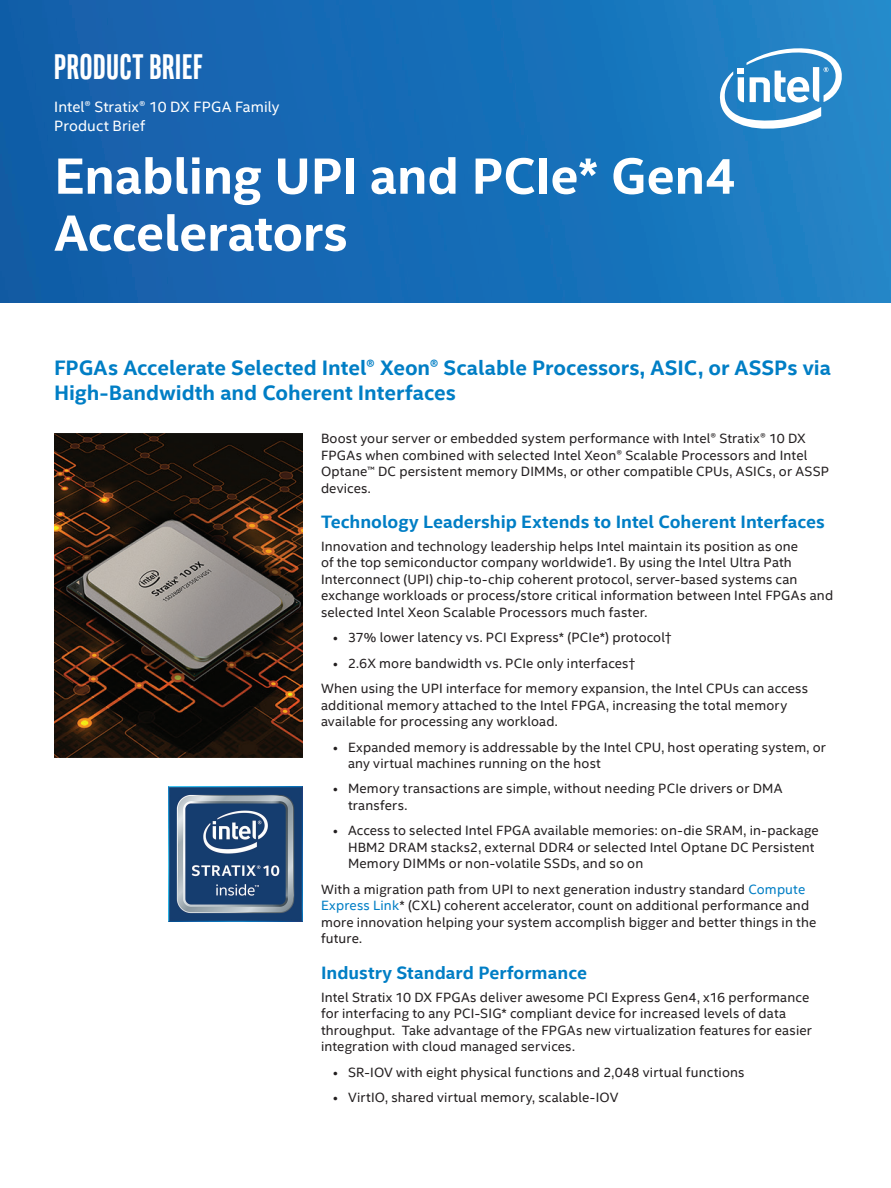
<style>
.page{position:relative;width:891px;height:1188px;background:#fff}
.page>*{position:absolute;margin:0;border:0;box-sizing:border-box;transform-origin:0 0}
.t1{font:700 51px/57px "Intel Clear";letter-spacing:-.005em;color:#fff}
.t2{font:700 36px "Intel Clear Pro";letter-spacing:.025em;color:#fff}
.t3{font:700 21px/25.2px "Intel Clear";color:#007ec5}
.t4{font:700 18px "Intel Clear";color:#007ec5}
.t5{font:15px/19.2px "Intel Clear";letter-spacing:.005em;color:#fff}
.t6{font:13.5px/16.5px "Intel Clear";letter-spacing:.01em;color:#231f20}
.s1{color:#007ec5}
</style>
<div class="page">
<img style="left:0;top:0;width:891px;height:303px">
<svg style="left:718px;top:41px;width:126px;height:90px"></svg>
<img style="left:168px;top:786px;width:135px;height:135px">
<img style="left:54px;top:434px;width:249px;height:324px">
<h2 class="t2" style="left:54px;top:44px;width:150px">PRODUCT BRIEF</h2>
<p class="t5" style="left:54px;top:97px;width:227px">Intel® Stratix® 10 DX FPGA Family<br>Product Brief</p>
<h1 class="t1" style="left:54px;top:146px;width:683px">Enabling UPI and PCIe* Gen4<br>Accelerators</h1>
<h3 class="t3" style="left:54px;top:354px;width:779px">FPGAs Accelerate Selected Intel® Xeon® Scalable Processors, ASIC, or ASSPs via<br>High-Bandwidth and Coherent Interfaces</h3>
<p class="t6" style="left:321px;top:430px;width:510px">Boost your server or embedded system performance with Intel® Stratix® 10 DX FPGAs when combined with selected Intel Xeon® Scalable Processors and Intel Optane™ DC persistent memory DIMMs, or other compatible CPUs, ASICs, or ASSP devices.</p>
<h3 class="t4" style="left:321px;top:509px;width:505px">Technology Leadership Extends to Intel Coherent Interfaces</h3>
<p class="t6" style="left:321px;top:538px;width:514px">Innovation and technology leadership helps Intel maintain its position as one<br>of the top semiconductor company worldwide1. By using the Intel Ultra Path Interconnect (UPI) chip-to-chip coherent protocol, server-based systems can exchange workloads or process/store critical information between Intel FPGAs and selected Intel Xeon Scalable Processors much faster.</p>
<p class="t6" style="left:333px;top:629px;width:340px">• 37% lower latency vs. PCI Express* (PCIe*) protocol†</p>
<p class="t6" style="left:321px;top:650px;width:488px;line-height:25.3px;text-indent:12px">• 2.6X more bandwidth vs. PCIe only interfaces†<br>When using the UPI interface for memory expansion, the Intel CPUs can access</p>
<p class="t6" style="left:321px;top:696px;width:468px">additional memory attached to the Intel FPGA, increasing the total memory available for processing any workload.</p>
<p class="t6" style="left:348px;top:738px;width:479px;text-indent:-15px">• Expanded memory is addressable by the Intel CPU, host operating system, or any virtual machines running on the host</p>
<p class="t6" style="left:348px;top:780px;width:436px;text-indent:-15px">• Memory transactions are simple, without needing PCIe drivers or DMA transfers.</p>
<p class="t6" style="left:348px;top:822px;width:472px;text-indent:-15px">• Access to selected Intel FPGA available memories: on-die SRAM, in-package<br>HBM2 DRAM stacks2, external DDR4 or selected Intel Optane DC Persistent<br>Memory DIMMs or non-volatile SSDs, and so on</p>
<p class="t6" style="left:321px;top:880px;width:497px">With a migration path from UPI to next generation industry standard <span class="s1">Compute Express Link</span>* (CXL) coherent accelerator, count on additional performance and more innovation helping your system accomplish bigger and better things in the future.</p>
<h3 class="t4" style="left:321px;top:960px;width:268px">Industry Standard Performance</h3>
<p class="t6" style="left:321px;top:988px;width:492px">Intel Stratix 10 DX FPGAs deliver awesome PCI Express Gen4, x16 performance for interfacing to any PCI-SIG* compliant device for increased levels of data throughput. Take advantage of the FPGAs new virtualization features for easier integration with cloud managed services.</p>
<p class="t6" style="left:333px;top:1063px;width:413px">• SR-IOV with eight physical functions and 2,048 virtual functions</p>
<p class="t6" style="left:333px;top:1089px;width:287px">• VirtIO, shared virtual memory, scalable-IOV</p>
</div>
